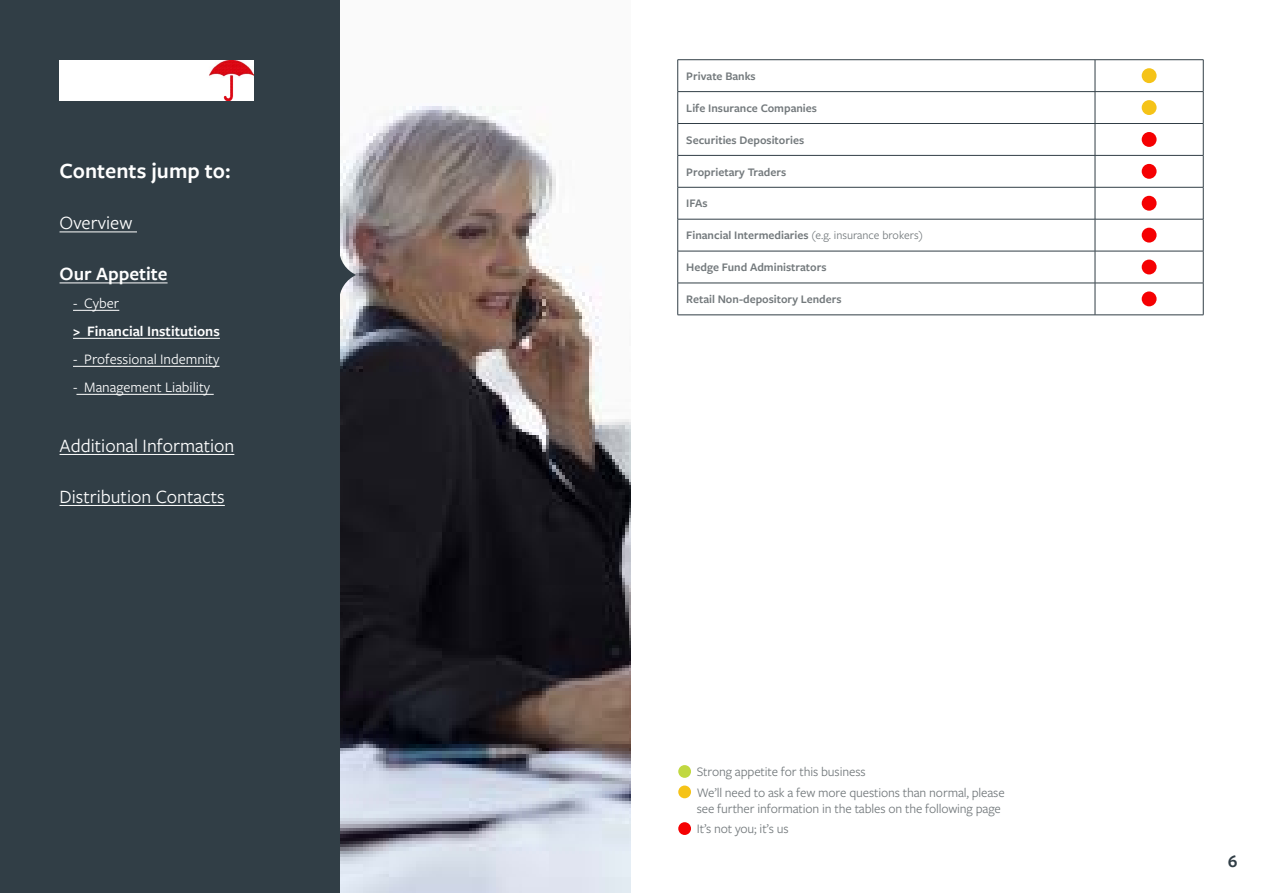
<style>
.page{position:relative;width:1263px;height:893px;background:#fff}
.page>*{position:absolute;margin:0;border:0;box-sizing:border-box;transform-origin:0 0}
.t1{font:600 22.5px "Freight Sans Pro";color:#fff}
.t2{font:19.5px "Freight Sans Pro";color:#fff}
.t3{font:600 19.5px "Freight Sans Pro";color:#fff}
.t4{font:600 18px "Freight Sans Pro";color:#313e46}
.t5{font:15px "Freight Sans Pro";color:#fff}
.t6{font:600 15px "Freight Sans Pro";color:#fff}
.t7{font:13.5px/20.4px "Freight Sans Pro";letter-spacing:-.01em;color:#73797c}
.t8{font:600 12px "Freight Sans Pro";color:#73797c}
.s1{font-weight:400}
</style>
<div class="page">
<div style="left:0;top:0;width:340px;height:893px;background:#313e46"></div>
<img style="left:60px;top:61px;width:194px;height:39px">
<img style="left:340px;top:106px;width:290px;height:787px">
<div style="left:678px;top:765px;width:13px;height:13px;background:#c1d841;border-radius:50%"></div>
<div style="left:678px;top:785px;width:13px;height:13px;background:#f5c318;border-radius:50%"></div>
<div style="left:678px;top:822px;width:13px;height:13px;background:#f50002;border-radius:50%"></div>
<svg style="left:340px;top:218px;width:16px;height:114px"></svg>
<hr style="left:60px;top:232px;width:77px;height:1px;background:#fff">
<hr style="left:60px;top:283px;width:108px;height:1px;background:#fff">
<hr style="left:73px;top:310px;width:46px;height:1px;background:#fff">
<hr style="left:73px;top:338px;width:147px;height:1px;background:#fff">
<hr style="left:73px;top:366px;width:147px;height:1px;background:#fff">
<hr style="left:76px;top:394px;width:138px;height:1px;background:#fff">
<hr style="left:60px;top:454px;width:174px;height:1px;background:#fff">
<hr style="left:60px;top:505px;width:165px;height:1px;background:#fff">
<hr style="left:677px;top:59px;width:418px;height:1px;background:#313e46">
<hr style="left:677px;top:60px;width:1px;height:31px;background:#313e46">
<hr style="left:1095px;top:59px;width:108px;height:1px;background:#313e46">
<hr style="left:1095px;top:60px;width:1px;height:31px;background:#313e46">
<hr style="left:1203px;top:60px;width:1px;height:31px;background:#313e46">
<hr style="left:677px;top:91px;width:418px;height:1px;background:#313e46">
<hr style="left:677px;top:92px;width:1px;height:31px;background:#313e46">
<hr style="left:1095px;top:91px;width:108px;height:1px;background:#313e46">
<hr style="left:1095px;top:92px;width:1px;height:31px;background:#313e46">
<hr style="left:1203px;top:92px;width:1px;height:31px;background:#313e46">
<hr style="left:677px;top:123px;width:418px;height:1px;background:#313e46">
<hr style="left:677px;top:124px;width:1px;height:31px;background:#313e46">
<hr style="left:1095px;top:123px;width:108px;height:1px;background:#313e46">
<hr style="left:1095px;top:124px;width:1px;height:31px;background:#313e46">
<hr style="left:1203px;top:124px;width:1px;height:31px;background:#313e46">
<hr style="left:677px;top:155px;width:418px;height:1px;background:#313e46">
<hr style="left:677px;top:156px;width:1px;height:31px;background:#313e46">
<hr style="left:1095px;top:155px;width:108px;height:1px;background:#313e46">
<hr style="left:1095px;top:156px;width:1px;height:31px;background:#313e46">
<hr style="left:1203px;top:156px;width:1px;height:31px;background:#313e46">
<hr style="left:677px;top:187px;width:418px;height:1px;background:#313e46">
<hr style="left:677px;top:187px;width:1px;height:32px;background:#313e46">
<hr style="left:1095px;top:187px;width:108px;height:1px;background:#313e46">
<hr style="left:1095px;top:187px;width:1px;height:32px;background:#313e46">
<hr style="left:1203px;top:187px;width:1px;height:32px;background:#313e46">
<hr style="left:677px;top:219px;width:418px;height:1px;background:#313e46">
<hr style="left:677px;top:219px;width:1px;height:32px;background:#313e46">
<hr style="left:1095px;top:219px;width:108px;height:1px;background:#313e46">
<hr style="left:1095px;top:219px;width:1px;height:32px;background:#313e46">
<hr style="left:1203px;top:219px;width:1px;height:32px;background:#313e46">
<hr style="left:677px;top:251px;width:418px;height:1px;background:#313e46">
<hr style="left:677px;top:251px;width:1px;height:32px;background:#313e46">
<hr style="left:1095px;top:251px;width:108px;height:1px;background:#313e46">
<hr style="left:1095px;top:251px;width:1px;height:32px;background:#313e46">
<hr style="left:1203px;top:251px;width:1px;height:32px;background:#313e46">
<hr style="left:677px;top:283px;width:418px;height:1px;background:#313e46">
<hr style="left:677px;top:283px;width:1px;height:32px;background:#313e46">
<hr style="left:1095px;top:283px;width:108px;height:1px;background:#313e46">
<hr style="left:1095px;top:283px;width:1px;height:32px;background:#313e46">
<hr style="left:1203px;top:283px;width:1px;height:32px;background:#313e46">
<hr style="left:677px;top:315px;width:418px;height:1px;background:#313e46">
<hr style="left:1095px;top:315px;width:108px;height:1px;background:#313e46">
<div style="left:1142px;top:68px;width:14px;height:15px;background:#f5c318;border-radius:50%"></div>
<div style="left:1142px;top:100px;width:14px;height:15px;background:#f5c318;border-radius:50%"></div>
<div style="left:1142px;top:132px;width:14px;height:15px;background:#f50002;border-radius:50%"></div>
<div style="left:1142px;top:164px;width:14px;height:15px;background:#f50002;border-radius:50%"></div>
<div style="left:1142px;top:196px;width:14px;height:15px;background:#f50002;border-radius:50%"></div>
<div style="left:1142px;top:228px;width:14px;height:15px;background:#f50002;border-radius:50%"></div>
<div style="left:1142px;top:260px;width:14px;height:14px;background:#f50002;border-radius:50%"></div>
<div style="left:1142px;top:291px;width:14px;height:15px;background:#f50002;border-radius:50%"></div>
<h1 class="t1" style="left:60px;top:156px;width:173px">Contents jump to:</h1>
<h2 class="t2" style="left:60px;top:210px;width:75px">Overview</h2>
<h2 class="t3" style="left:60px;top:261px;width:110px">Our Appetite</h2>
<p class="t5" style="left:73px;top:293px;width:48px">- Cyber</p>
<p class="t6" style="left:73px;top:321px;width:148px">&gt; Financial Institutions</p>
<p class="t5" style="left:73px;top:349px;width:148px">- Professional Indemnity</p>
<p class="t5" style="left:73px;top:377px;width:139px">- Management Liability</p>
<h2 class="t2" style="left:60px;top:432px;width:176px">Additional Information</h2>
<h2 class="t2" style="left:60px;top:483px;width:167px">Distribution Contacts</h2>
<p class="t8" style="left:686px;top:68px;width:71px">Private Banks</p>
<p class="t8" style="left:686px;top:100px;width:132px">Life Insurance Companies</p>
<p class="t8" style="left:686px;top:132px;width:119px">Securities Depositories</p>
<p class="t8" style="left:686px;top:163px;width:102px">Proprietary Traders</p>
<p class="t8" style="left:686px;top:195px;width:23px">IFAs</p>
<p class="t8" style="left:686px;top:227px;width:238px">Financial Intermediaries <span class="s1">(e.g. insurance brokers)</span></p>
<p class="t8" style="left:686px;top:259px;width:142px">Hedge Fund Administrators</p>
<p class="t8" style="left:686px;top:291px;width:157px">Retail Non-depository Lenders</p>
<p class="t7" style="left:697px;top:761px;width:309px">Strong appetite for this business<br>We’ll need to ask a few more questions than normal, please</p>
<p class="t7" style="left:697px;top:798px;width:306px">see further information in the tables on the following page<br>It’s not you; it’s us</p>
<h3 class="t4" style="left:1228px;top:849px;width:11px">6</h3>
</div>
